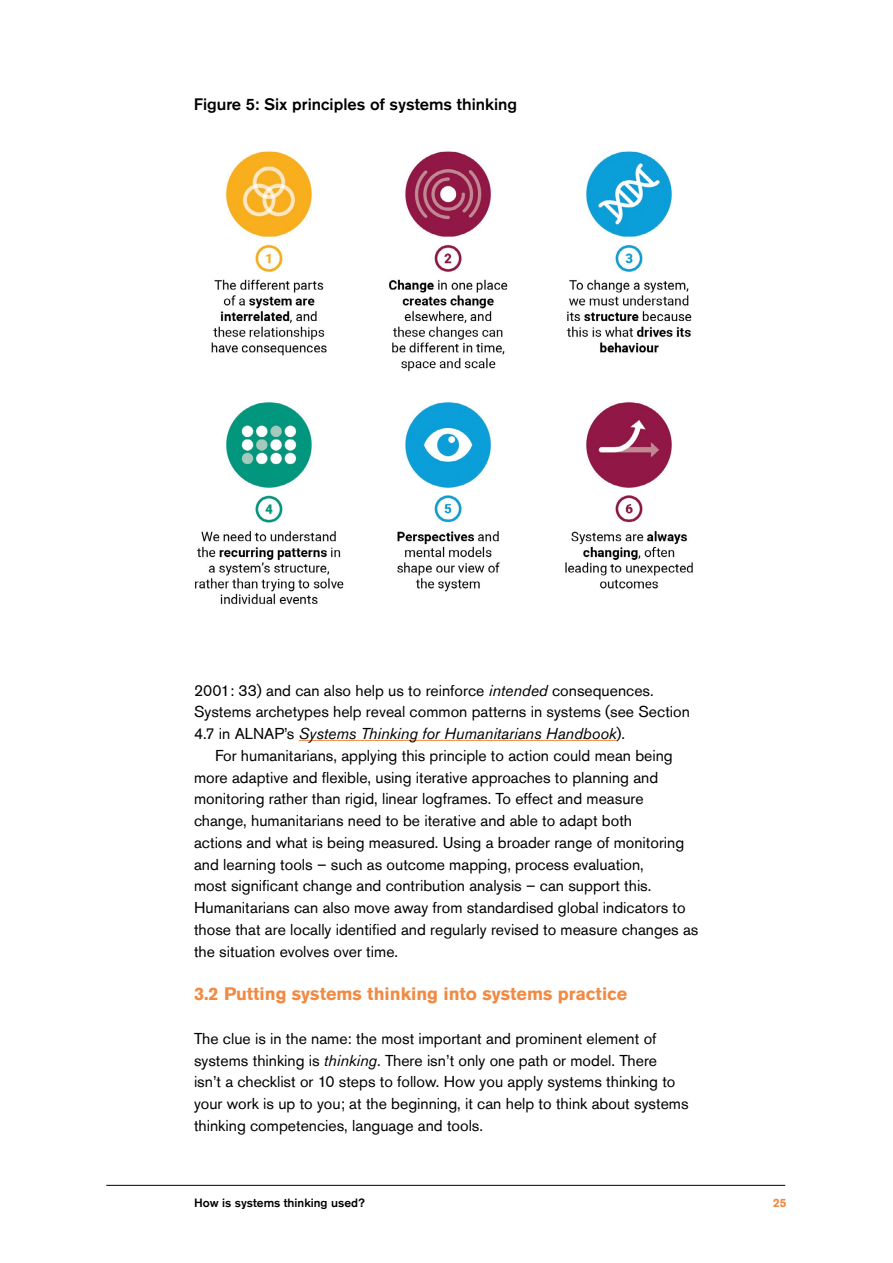
<style>
.page{position:relative;width:893px;height:1263px;background:#fff}
.page>*{position:absolute;margin:0;border:0;box-sizing:border-box;transform-origin:0 0}
.t1{font:700 18px "Akzidenz Grotesk Std";color:#f18a42}
.t2{font:500 16.5px "Akzidenz Grotesk Std";color:#000}
.t3{font:15.75px/21.8px "Akzidenz Grotesk Std";color:#000}
.t4{font:500 12px "Akzidenz Grotesk Std";color:#000}
.t5{font:700 12px "Akzidenz Grotesk Std";color:#f18a42}
.s1{font-style:italic}
</style>
<div class="page">
<hr style="left:106px;top:1185px;width:679px;height:1px;background:#000">
<hr style="left:299px;top:740px;width:317px;height:1px;background:#f18a42">
<img style="left:195px;top:151px;width:498px;height:453px">
<p class="t2" style="left:194px;top:94px;width:325px">Figure 5: Six principles of systems thinking</p>
<p class="t3" style="left:194px;top:679px;width:497px">2001: 33) and can also help us to reinforce <span class="s1">intended</span> consequences.<br>Systems archetypes help reveal common patterns in systems (see Section<br>4.7 in ALNAP’s <span class="s1">Systems Thinking for Humanitarians Handbook</span>).</p>
<p class="t3" style="left:194px;top:744px;width:506px;text-indent:21px">For humanitarians, applying this principle to action could mean being more adaptive and flexible, using iterative approaches to planning and monitoring rather than rigid, linear logframes. To effect and measure change, humanitarians need to be iterative and able to adapt both<br>actions and what is being measured. Using a broader range of monitoring and learning tools – such as outcome mapping, process evaluation,<br>most significant change and contribution analysis – can support this.<br>Humanitarians can also move away from standardised global indicators to those that are locally identified and regularly revised to measure changes as the situation evolves over time.</p>
<p class="t1" style="left:194px;top:983px;width:435px">3.2 Putting systems thinking into systems practice</p>
<p class="t3" style="left:194px;top:1027px;width:496px">The clue is in the name: the most important and prominent element of systems thinking is <span class="s1">thinking</span>. There isn’t only one path or model. There<br>isn’t a checklist or 10 steps to follow. How you apply systems thinking to your work is up to you; at the beginning, it can help to think about systems thinking competencies, language and tools.</p>
<p class="t4" style="left:194px;top:1195px;width:172px">How is systems thinking used?</p>
<p class="t5" style="left:773px;top:1196px;width:15px">25</p>
</div>
